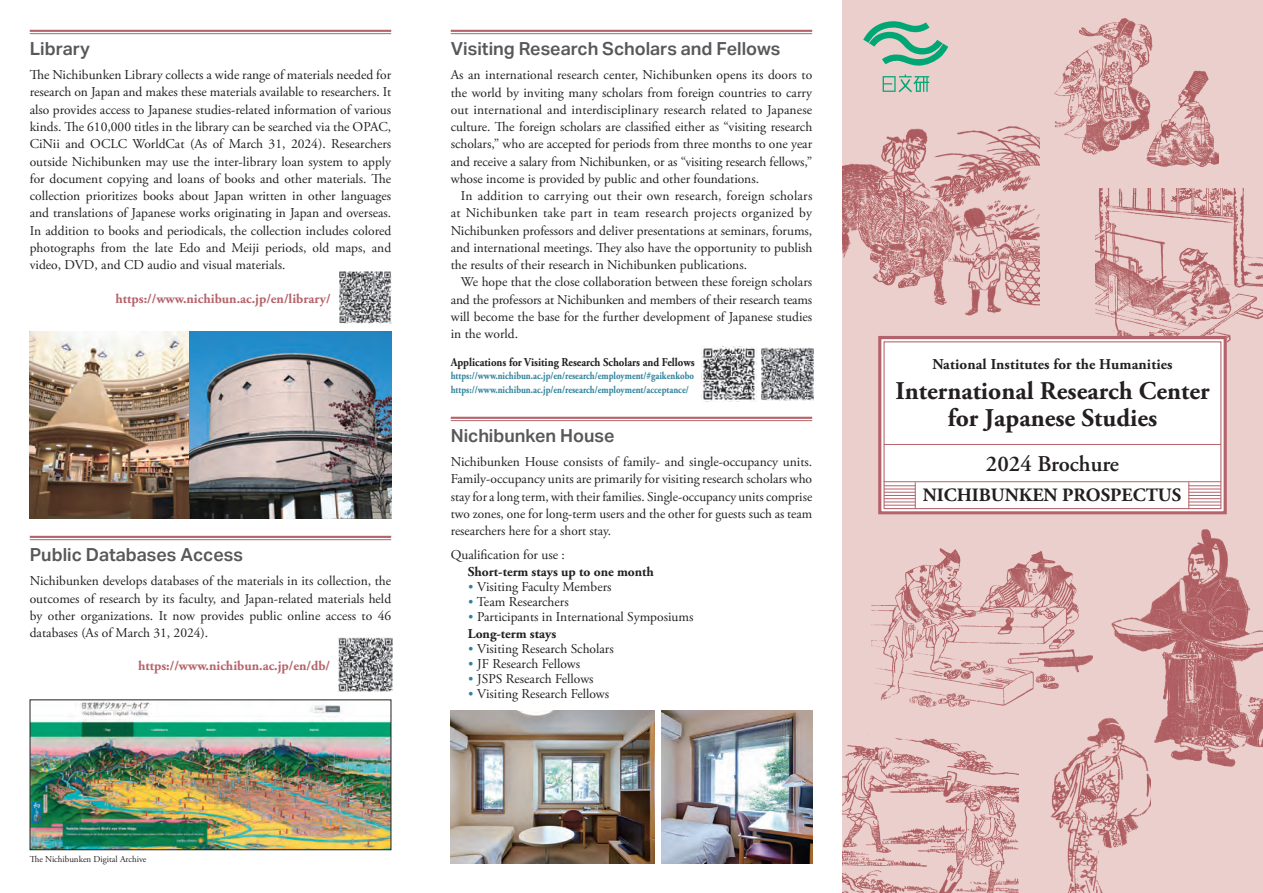
<style>
.page{position:relative;width:1263px;height:893px;background:#fff}
.page>*{position:absolute;margin:0;border:0;box-sizing:border-box;transform-origin:0 0}
.t1{font:700 25.5px/27px "Adobe Garamond Pro";color:#231f20;text-align:center}
.t2{font:600 22.5px "Adobe Garamond Pro";color:#231f20}
.t3{font:700 18.9px "Adobe Garamond Pro";color:#231f20}
.t4{font:600 18px "Aktiv Grotesk";color:#57585a}
.t5{font:700 15px "Adobe Garamond Pro";letter-spacing:.01em;color:#231f20}
.t6{font:13.5px/17.2px "Adobe Garamond Pro";color:#231f20;text-align:justify}
.t7{font:700 13.5px "Adobe Garamond Pro";color:#b5636a}
.t8{font:700 13.5px "Adobe Garamond Pro";color:#231f20}
.t9{font:700 12px "Adobe Garamond Pro";color:#231f20;scale:.9 1}
.t10{font:700 10.5px/13.5px "Adobe Garamond Pro";color:#30829c;scale:.85 1}
.t11{font:9px "Adobe Garamond Pro";color:#231f20}
.s1{color:#30829c}
.s2{font-weight:700}
</style>
<div class="page">
<hr style="left:30px;top:30px;width:361px;height:2px;background:#b5636a">
<hr style="left:30px;top:33px;width:361px;height:1px;background:#b5636a">
<hr style="left:451px;top:30px;width:361px;height:2px;background:#b5636a">
<hr style="left:451px;top:33px;width:361px;height:1px;background:#b5636a">
<hr style="left:30px;top:536px;width:361px;height:2px;background:#b5636a">
<hr style="left:30px;top:539px;width:361px;height:1px;background:#b5636a">
<hr style="left:451px;top:417px;width:361px;height:2px;background:#b5636a">
<hr style="left:451px;top:420px;width:361px;height:1px;background:#b5636a">
<img style="left:701px;top:347px;width:55px;height:55px">
<img style="left:761px;top:348px;width:53px;height:52px">
<img style="left:30px;top:332px;width:361px;height:187px">
<img style="left:451px;top:710px;width:204px;height:153px">
<img style="left:661px;top:710px;width:151px;height:153px">
<img style="left:339px;top:271px;width:52px;height:52px">
<div style="left:842px;top:0;width:421px;height:893px;background:#eacfcd"></div>
<img style="left:1054px;top:18px;width:165px;height:149px">
<img style="left:1111px;top:529px;width:152px;height:261px">
<img style="left:1050px;top:714px;width:100px;height:179px">
<img style="left:842px;top:126px;width:198px;height:190px">
<img style="left:1095px;top:189px;width:168px;height:153px">
<img style="left:871px;top:548px;width:222px;height:160px">
<img style="left:32px;top:702px;width:357px;height:146px">
<div style="left:30px;top:700px;width:361px;height:150px;border:1px solid #231f20"></div>
<img style="left:842px;top:738px;width:176px;height:155px">
<img style="left:339px;top:637px;width:53px;height:54px">
<svg style="left:878px;top:334px;width:350px;height:181px;background:#f8f2f2"></svg>
<div style="left:883px;top:341px;width:338px;height:168px;border:1px solid #b5636a"></div>
<svg style="left:863px;top:21px;width:85px;height:71px"></svg>
<h3 class="t4" style="left:30px;top:38px;width:62px">Library</h3>
<h3 class="t4" style="left:451px;top:38px;width:331px">Visiting Research Scholars and Fellows</h3>
<p class="t6" style="left:30px;top:67px;width:363px">The Nichibunken Library collects a wide range of materials needed for research on Japan and makes these materials available to researchers. It also provides access to Japanese studies-related information of various kinds. The 610,000 titles in the library can be searched via the OPAC, CiNii and OCLC WorldCat (As of March 31, 2024). Researchers outside Nichibunken may use the inter-library loan system to apply for document copying and loans of books and other materials. The collection prioritizes books about Japan written in other languages and translations of Japanese works originating in Japan and overseas.<br>In addition to books and periodicals, the collection includes colored photographs from the late Edo and Meiji periods, old maps, and video, DVD, and CD audio and visual materials.</p>
<p class="t6" style="left:451px;top:67px;width:363px">As an international research center, Nichibunken opens its doors to the world by inviting many scholars from foreign countries to carry out international and interdisciplinary research related to Japanese culture. The foreign scholars are classified either as “visiting research scholars,” who are accepted for periods from three months to one year and receive a salary from Nichibunken, or as “visiting research fellows,” whose income is provided by public and other foundations.</p>
<p class="t6" style="left:451px;top:188px;width:363px;text-indent:10px">In addition to carrying out their own research, foreign scholars at Nichibunken take part in team research projects organized by Nichibunken professors and deliver presentations at seminars, forums, and international meetings. They also have the opportunity to publish the results of their research in Nichibunken publications.</p>
<p class="t6" style="left:451px;top:274px;width:363px;text-indent:10px">We hope that the close collaboration between these foreign scholars and the professors at Nichibunken and members of their research teams will become the base for the further development of Japanese studies in the world.</p>
<p class="t9" style="left:451px;top:355px;width:272px">Applications for Visiting Research Scholars and Fellows</p>
<p class="t10" style="left:451px;top:369px;width:288px">https://www.nichibun.ac.jp/en/research/employment/#gaikenkobo https://www.nichibun.ac.jp/en/research/employment/acceptance/</p>
<p class="t7" style="left:115px;top:291px;width:217px">https://www.nichibun.ac.jp/en/library/</p>
<h3 class="t4" style="left:30px;top:544px;width:215px">Public Databases Access</h3>
<p class="t6" style="left:30px;top:573px;width:363px">Nichibunken develops databases of the materials in its collection, the outcomes of research by its faculty, and Japan-related materials held by other organizations. It now provides public online access to 46 databases (As of March 31, 2024).</p>
<p class="t7" style="left:138px;top:658px;width:194px">https://www.nichibun.ac.jp/en/db/</p>
<h3 class="t4" style="left:451px;top:425px;width:165px">Nichibunken House</h3>
<p class="t6" style="left:451px;top:454px;width:363px">Nichibunken House consists of family- and single-occupancy units.<br>Family-occupancy units are primarily for visiting research scholars who stay for a long term, with their families. Single-occupancy units comprise two zones, one for long-term users and the other for guests such as team researchers here for a short stay.</p>
<p class="t6" style="left:451px;top:546px;width:116px">Qualification for use :</p>
<p class="t8" style="left:468px;top:564px;width:188px">Short-term stays up to one month</p>
<p class="t6" style="left:468px;top:579px;width:145px"><span class="s1">•</span> Visiting Faculty Members</p>
<p class="t6" style="left:468px;top:594px;width:103px"><span class="s1">•</span> Team Researchers</p>
<p class="t6" style="left:468px;top:609px;width:227px"><span class="s1">•</span> Participants in International Symposiums<br><span class="s2">Long-term stays</span></p>
<p class="t6" style="left:468px;top:641px;width:148px"><span class="s1">•</span> Visiting Research Scholars</p>
<p class="t6" style="left:468px;top:656px;width:114px"><span class="s1">•</span> JF Research Fellows</p>
<p class="t6" style="left:468px;top:671px;width:127px"><span class="s1">•</span> JSPS Research Fellows</p>
<p class="t6" style="left:468px;top:686px;width:143px"><span class="s1">•</span> Visiting Research Fellows</p>
<p class="t11" style="left:30px;top:853px;width:118px">The Nichibunken Digital Archive</p>
<p class="t5" style="left:932px;top:356px;width:242px">National Institutes for the Humanities</p>
<h1 class="t1" style="left:895px;top:378px;width:316px">International Research Center for Japanese Studies</h1>
<h2 class="t2" style="left:986px;top:450px;width:135px">2024 Brochure</h2>
<h3 class="t3" style="left:923px;top:484px;width:260px">NICHIBUNKEN PROSPECTUS</h3>
</div>
